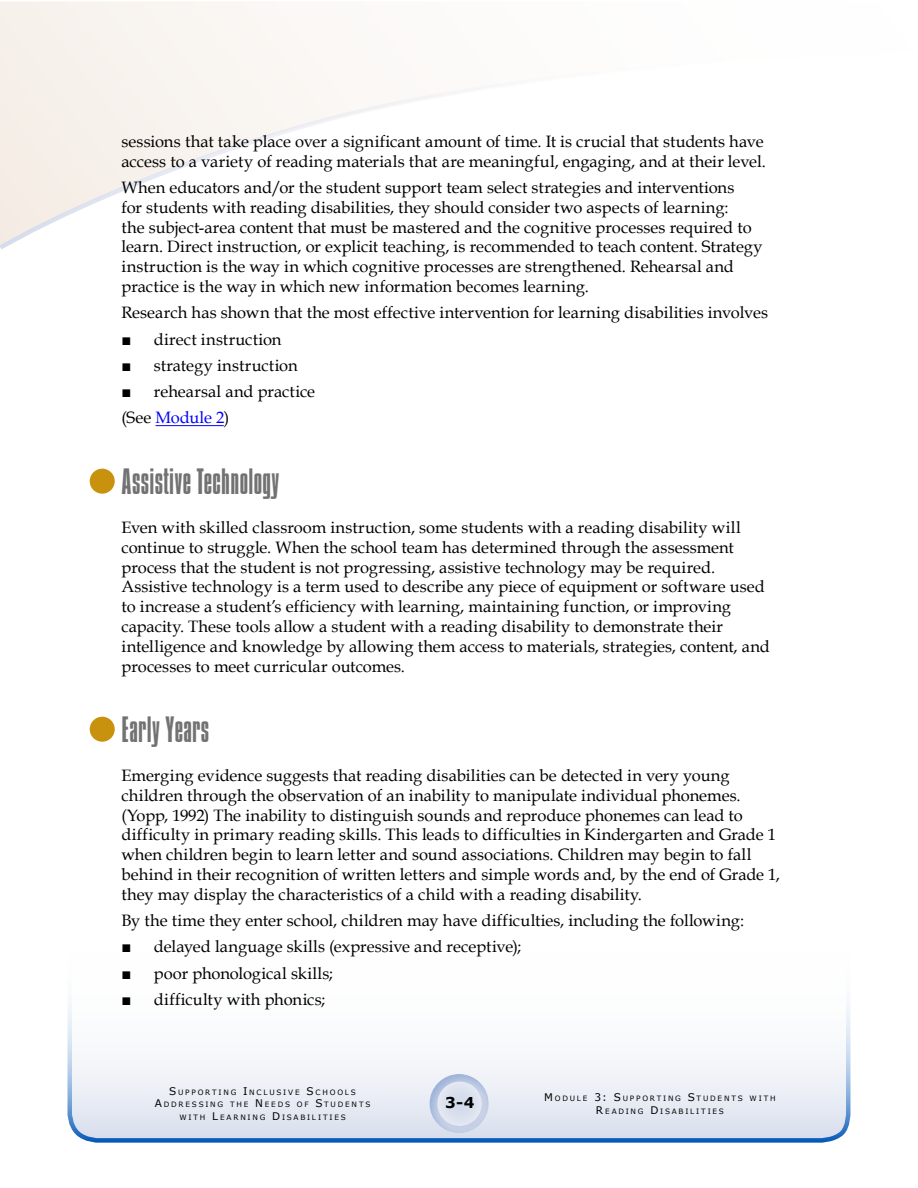
<style>
.page{position:relative;width:918px;height:1188px;background:#fff}
.page>*{position:absolute;margin:0;border:0;box-sizing:border-box;transform-origin:0 0}
.Head_B{font:300 31.5px "Compacta BT";letter-spacing:.01em;color:#727273}
.P__06{font:16.5px/19.8px "Book Antiqua";color:#000}
.P_End__3{font:16.5px/19.8px "Book Antiqua";color:#000}
.P_End__3-2{font:16.5px "Book Antiqua";color:#0000fa}
.t1{font:700 15px "Verdana";color:#000}
.t2{font:7.35px/12.6px "Verdana";letter-spacing:.24em;color:#000;text-align:center}
.s1{font-family:"Arial"}
.s2{color:#000}
.s3{font-size:10.5px}
</style>
<div class="page">
<svg style="left:67px;top:1002px;width:784px;height:141px;fill:#f3f4f9"></svg>
<div style="left:416px;top:1063px;width:86px;height:70px;background:#0055b8;opacity:.4"></div>
<div style="left:423px;top:1070px;width:72px;height:57px;background:#fff;opacity:.75"></div>
<div style="left:0;top:1px;width:307px;height:48px;background:#f9f4f0"></div>
<svg style="left:0;top:49px;width:444px;height:200px"></svg>
<hr style="left:156px;top:425px;width:68px;height:1px;background:#0000fa">
<div style="left:90px;top:469px;width:25px;height:25px;background:#c9920e;border-radius:50%"></div>
<div style="left:90px;top:717px;width:25px;height:25px;background:#c9920e;border-radius:50%"></div>
<p class="P__06" style="left:122px;top:131px;width:646px">sessions that take place over a significant amount of time. It is crucial that students have access to a variety of reading materials that are meaningful, engaging, and at their level.</p>
<p class="P__06" style="left:122px;top:177px;width:643px">When educators and/or the student support team select strategies and interventions<br>for students with reading disabilities, they should consider two aspects of learning:<br>the subject-area content that must be mastered and the cognitive processes required to learn. Direct instruction, or explicit teaching, is recommended to teach content. Strategy instruction is the way in which cognitive processes are strengthened. Rehearsal and practice is the way in which new information becomes learning.</p>
<p class="P__06" style="left:122px;top:302px;width:648px">Research has shown that the most effective intervention for learning disabilities involves</p>
<p class="P_End__3" style="left:122px;top:329px;width:162px"><span class="s1">■</span> direct instruction</p>
<p class="P_End__3" style="left:122px;top:355px;width:178px"><span class="s1">■</span> strategy instruction</p>
<p class="P_End__3" style="left:122px;top:381px;width:195px"><span class="s1">■</span> rehearsal and practice</p>
<p class="P_End__3-2" style="left:122px;top:406px;width:109px"><span class="s2">(See</span> Module 2<span class="s2">)</span></p>
<h2 class="Head_B" style="left:122px;top:463px;width:159px">Assistive Technology</h2>
<p class="P_End__3" style="left:122px;top:517px;width:650px">Even with skilled classroom instruction, some students with a reading disability will continue to struggle. When the school team has determined through the assessment process that the student is not progressing, assistive technology may be required.<br>Assistive technology is a term used to describe any piece of equipment or software used to increase a student’s efficiency with learning, maintaining function, or improving capacity. These tools allow a student with a reading disability to demonstrate their intelligence and knowledge by allowing them access to materials, strategies, content, and processes to meet curricular outcomes.</p>
<h2 class="Head_B" style="left:122px;top:711px;width:89px">Early Years</h2>
<p class="P__06" style="left:122px;top:765px;width:660px">Emerging evidence suggests that reading disabilities can be detected in very young children through the observation of an inability to manipulate individual phonemes. (Yopp, 1992) The inability to distinguish sounds and reproduce phonemes can lead to difficulty in primary reading skills. This leads to difficulties in Kindergarten and Grade 1 when children begin to learn letter and sound associations. Children may begin to fall behind in their recognition of written letters and simple words and, by the end of Grade 1, they may display the characteristics of a child with a reading disability.</p>
<p class="P__06" style="left:122px;top:910px;width:624px">By the time they enter school, children may have difficulties, including the following:</p>
<p class="P_End__3" style="left:122px;top:936px;width:401px"><span class="s1">■</span> delayed language skills (expressive and receptive);</p>
<p class="P_End__3" style="left:122px;top:963px;width:213px"><span class="s1">■</span> poor phonological skills;</p>
<p class="P_End__3" style="left:122px;top:989px;width:205px"><span class="s1">■</span> difficulty with phonics;</p>
<p class="t2" style="left:155px;top:1085px;width:217px"><span class="s3">S</span> UPPORTING <span class="s3">I</span> NCLUSIVE <span class="s3">S</span> CHOOLS<br><span class="s3">A</span>DDRESSING THE <span class="s3">N</span> EEDS OF <span class="s3">S</span>TUDENTS<br>WITH <span class="s3">L</span> EARNING <span class="s3">D</span> ISABILITIES</p>
<p class="t2" style="left:544px;top:1092px;width:233px"><span class="s3">M</span>ODULE <span class="s3">3: S</span> UPPORTING <span class="s3">S</span>TUDENTS WITH<br><span class="s3">R</span> EADING <span class="s3">D</span> ISABILITIES</p>
<p class="t1" style="left:445px;top:1093px;width:31px">3-4</p>
</div>
